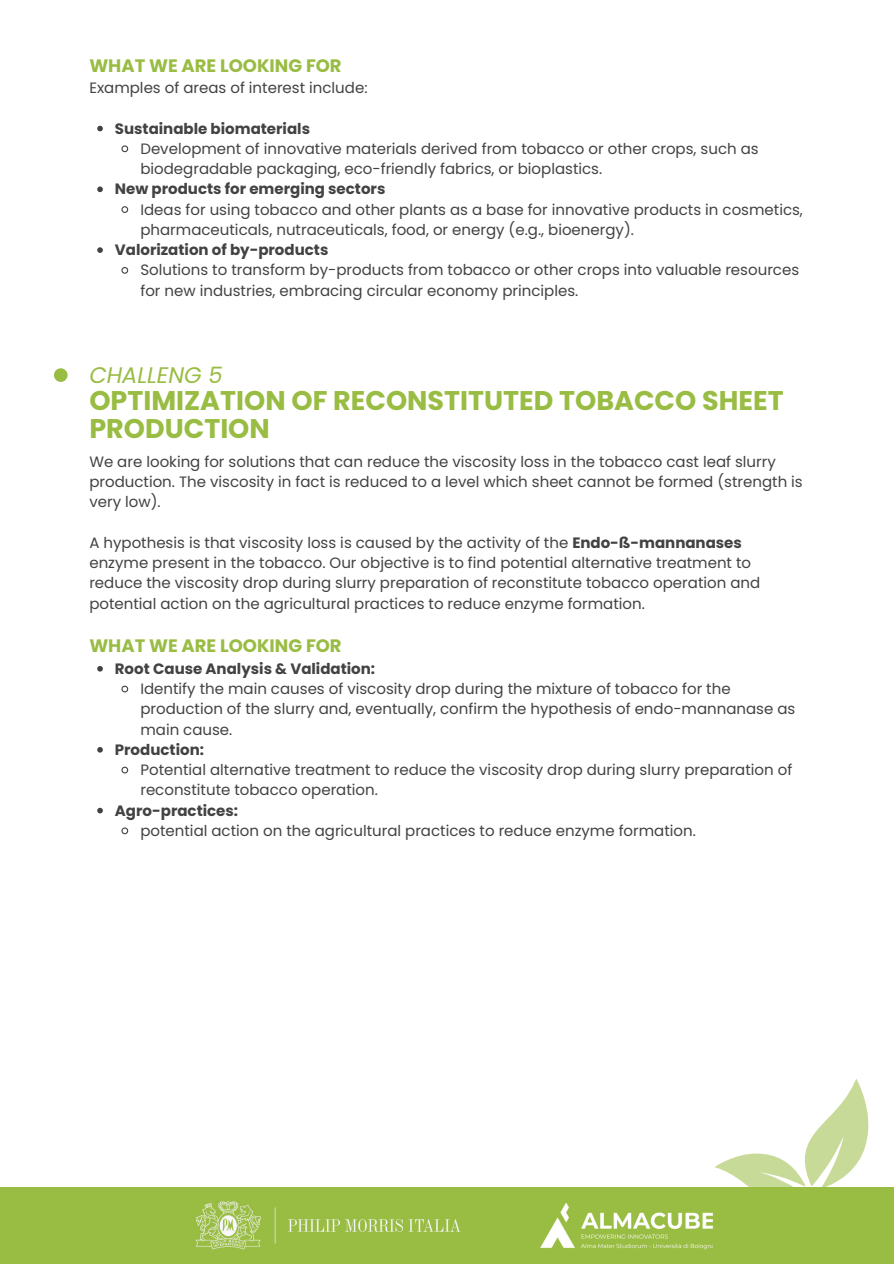
<style>
.page{position:relative;width:894px;height:1264px;background:#fff}
.page>*{position:absolute;margin:0;border:0;box-sizing:border-box;transform-origin:0 0}
.t1{font:700 27px/28.2px "Poppins";color:#99bc43}
.t2{font:italic 22.5px "Poppins";color:#99bc43}
.t3{font:700 18px "Poppins";color:#99bc43}
.t4{font:15px/20.2px "Poppins";color:#424242}
.t5{font:700 15px "Poppins";color:#424242}
.s1{font-weight:700}
</style>
<div class="page">
<svg style="left:97px;top:126px;width:6px;height:5px"></svg>
<svg style="left:121px;top:145px;width:8px;height:8px"></svg>
<svg style="left:97px;top:186px;width:6px;height:6px"></svg>
<svg style="left:121px;top:206px;width:8px;height:7px"></svg>
<svg style="left:97px;top:247px;width:6px;height:6px"></svg>
<svg style="left:121px;top:267px;width:8px;height:7px"></svg>
<div style="left:0;top:1186px;width:893px;height:77px;background:#99bc43"></div>
<svg style="left:714px;top:1079px;width:154px;height:108px"></svg>
<img style="left:196px;top:1201px;width:516px;height:49px">
<svg style="left:97px;top:666px;width:6px;height:5px"></svg>
<svg style="left:121px;top:685px;width:8px;height:8px"></svg>
<svg style="left:97px;top:747px;width:6px;height:5px"></svg>
<svg style="left:121px;top:766px;width:8px;height:8px"></svg>
<svg style="left:97px;top:807px;width:6px;height:6px"></svg>
<svg style="left:121px;top:827px;width:8px;height:8px"></svg>
<div style="left:54px;top:368px;width:14px;height:14px;background:#99bc43;border-radius:50%"></div>
<p class="t3" style="left:89px;top:53px;width:254px">WHAT WE ARE LOOKING FOR</p>
<p class="t4" style="left:89px;top:78px;width:279px">Examples of areas of interest include:</p>
<p class="t5" style="left:115px;top:118px;width:197px">Sustainable biomaterials</p>
<p class="t4" style="left:140px;top:138px;width:619px">Development of innovative materials derived from tobacco or other crops, such as biodegradable packaging, eco-friendly fabrics, or bioplastics.</p>
<p class="t5" style="left:115px;top:179px;width:272px">New products for emerging sectors</p>
<p class="t4" style="left:140px;top:199px;width:664px">Ideas for using tobacco and other plants as a base for innovative products in cosmetics, pharmaceuticals, nutraceuticals, food, or energy (e.g., bioenergy).</p>
<p class="t5" style="left:115px;top:239px;width:215px">Valorization of by-products</p>
<p class="t4" style="left:140px;top:260px;width:660px">Solutions to transform by-products from tobacco or other crops into valuable resources for new industries, embracing circular economy principles.</p>
<p class="t2" style="left:89px;top:359px;width:135px">CHALLENG 5</p>
<p class="t1" style="left:89px;top:386px;width:695px">OPTIMIZATION OF RECONSTITUTED TOBACCO SHEET<br>PRODUCTION</p>
<h1 class="t4" style="left:89px;top:451px;width:714px">We are looking for solutions that can reduce the viscosity loss in the tobacco cast leaf slurry production. The viscosity in fact is reduced to a level which sheet cannot be formed (strength is very low).</h1>
<p class="t4" style="left:89px;top:532px;width:672px">A hypothesis is that viscosity loss is caused by the activity of the <span class="s1">Endo-ß-mannanases </span>enzyme present in the tobacco. Our objective is to find potential alternative treatment to reduce the viscosity drop during slurry preparation of reconstitute tobacco operation and potential action on the agricultural practices to reduce enzyme formation.</p>
<p class="t3" style="left:89px;top:633px;width:254px">WHAT WE ARE LOOKING FOR</p>
<h2 class="t5" style="left:115px;top:658px;width:262px">Root Cause Analysis &amp; Validation:</h2>
<p class="t4" style="left:140px;top:678px;width:656px">Identify the main causes of viscosity drop during the mixture of tobacco for the production of the slurry and, eventually, confirm the hypothesis of endo-mannanase as main cause.</p>
<p class="t5" style="left:115px;top:739px;width:91px">Production:</p>
<p class="t4" style="left:140px;top:759px;width:653px">Potential alternative treatment to reduce the viscosity drop during slurry preparation of reconstitute tobacco operation.</p>
<p class="t5" style="left:115px;top:800px;width:125px">Agro-practices:</p>
<p class="t4" style="left:140px;top:820px;width:557px">potential action on the agricultural practices to reduce enzyme formation.</p>
</div>
